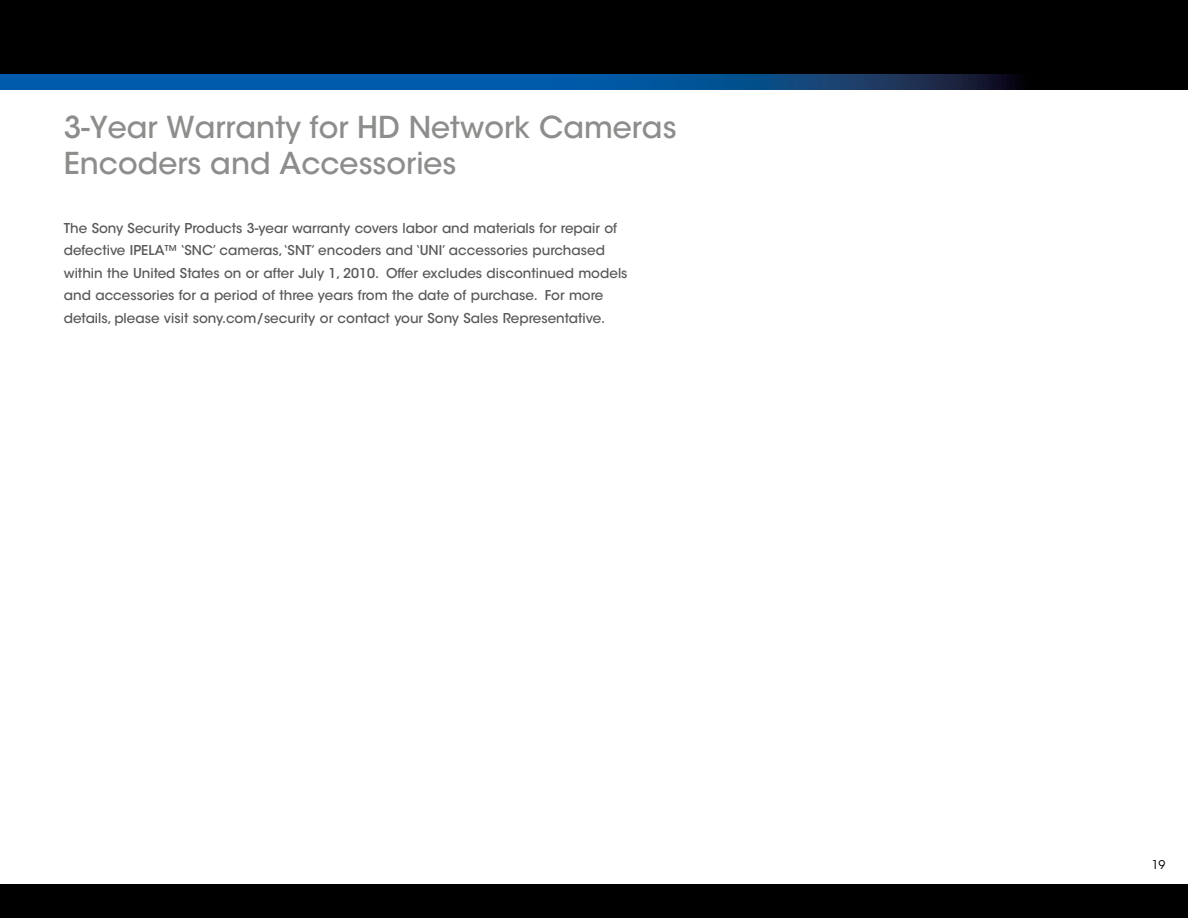
<style>
.page{position:relative;width:1188px;height:918px;background:#fff}
.page>*{position:absolute;margin:0;border:0;box-sizing:border-box;transform-origin:0 0}
.t1{font:500 30px/36px "ITC Avant Garde Std";color:#8c8e8b}
.t2{font:500 13.5px/22.5px "ITC Avant Garde Std";color:#5a5757}
.t3{font:12px "ITC Avant Garde Std";color:#000}
</style>
<div class="page">
<div style="left:0;top:0;width:1188px;height:76px;background:#000"></div>
<div style="left:0;top:884px;width:1188px;height:34px;background:#000"></div>
<svg style="left:0;top:74px;width:1188px;height:15px;background:#05447e"></svg>
<h1 class="t1" style="left:64px;top:109px;width:614px">3-Year Warranty for HD Network Cameras<br>Encoders and Accessories</h1>
<p class="t2" style="left:64px;top:217px;width:565px">The Sony Security Products 3-year warranty covers labor and materials for repair of defective IPELA™ ‘SNC’ cameras, ‘SNT’ encoders and ‘UNI’ accessories purchased within the United States on or after July 1, 2010. Offer excludes discontinued models and accessories for a period of three years from the date of purchase. For more details, please visit sony.com/security or contact your Sony Sales Representative.</p>
<p class="t3" style="left:1152px;top:857px;width:15px">19</p>
</div>
